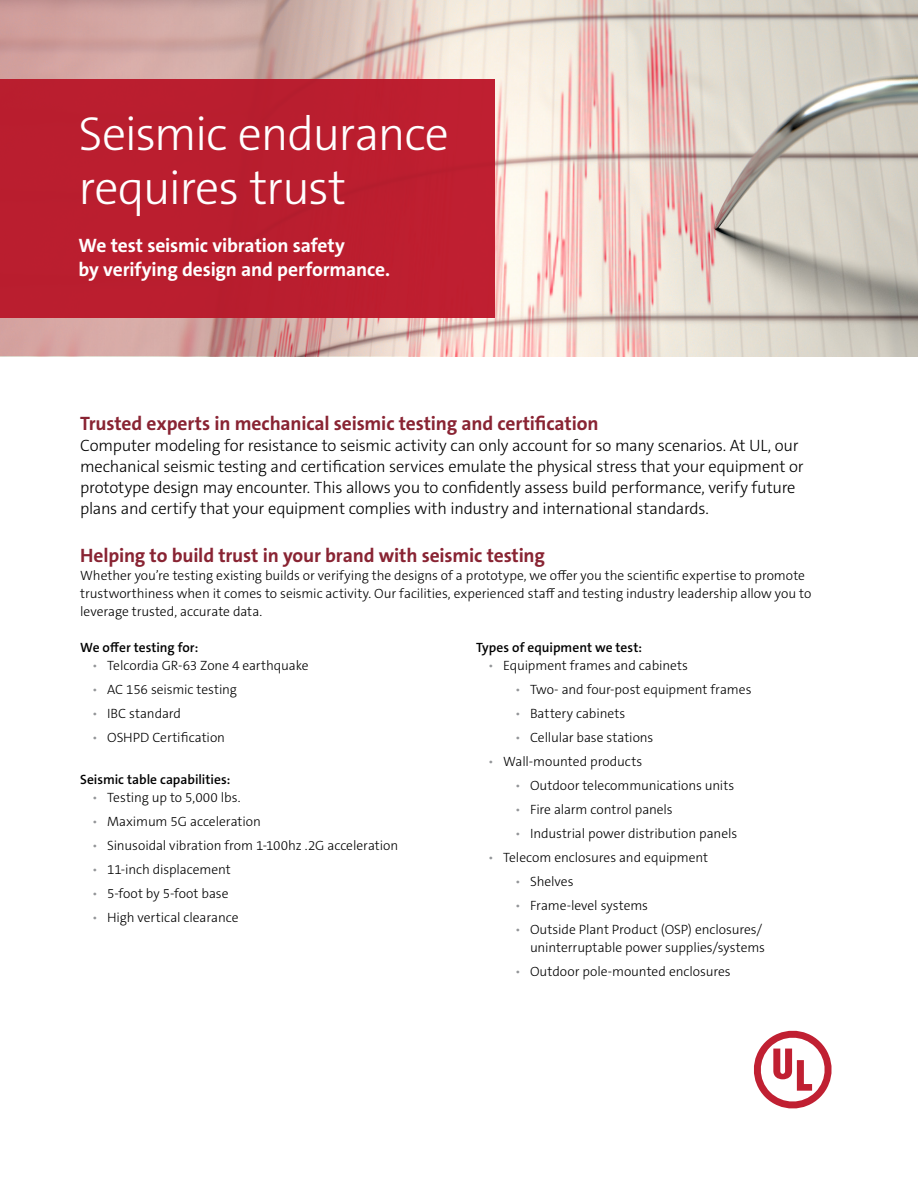
<style>
.page{position:relative;width:918px;height:1188px;background:#fff}
.page>*{position:absolute;margin:0;border:0;box-sizing:border-box;transform-origin:0 0}
.t1{font:300 48px/54px "The Sans C5";letter-spacing:-.025em;color:#fff}
.t2{font:700 19.5px "The Sans C5";letter-spacing:-.01em;color:#892433}
.t3{font:700 19.5px/24px "The Sans C5";letter-spacing:-.01em;color:#fff}
.t4{font:300 16.5px/21px "The Sans C5";letter-spacing:-.015em;color:#000}
.t5{font:300 13.5px/18px "The Sans C5";letter-spacing:-.005em;color:#000}
.t6{font:600 13.5px "The Sans C5";color:#000}
.s1{color:#939598}
</style>
<div class="page">
<img style="left:450px;top:0;width:468px;height:356px">
<svg style="left:0;top:0;width:450px;height:356px;background:#d3aba6"></svg>
<div style="left:0;top:79px;width:495px;height:238px;background:#c02032"></div>
<svg style="left:754px;top:1030px;width:78px;height:79px"></svg>
<h1 class="t1" style="left:79px;top:108px;width:372px">Seismic endurance requires trust</h1>
<h2 class="t3" style="left:79px;top:234px;width:313px">We test seismic vibration safety<br>by verifying design and performance.</h2>
<h2 class="t2" style="left:80px;top:411px;width:520px">Trusted experts in mechanical seismic testing and certification</h2>
<p class="t4" style="left:80px;top:435px;width:725px">Computer modeling for resistance to seismic activity can only account for so many scenarios. At UL, our mechanical seismic testing and certification services emulate the physical stress that your equipment or prototype design may encounter. This allows you to confidently assess build performance, verify future plans and certify that your equipment complies with industry and international standards.</p>
<h2 class="t2" style="left:80px;top:543px;width:466px">Helping to build trust in your brand with seismic testing</h2>
<p class="t5" style="left:80px;top:567px;width:733px">Whether you’re testing existing builds or verifying the designs of a prototype, we offer you the scientific expertise to promote trustworthiness when it comes to seismic activity. Our facilities, experienced staff and testing industry leadership allow you to leverage trusted, accurate data.</p>
<p class="t6" style="left:80px;top:639px;width:120px">We offer testing for:</p>
<p class="t5" style="left:92px;top:657px;width:218px"><span class="s1">•</span> Telcordia GR-63 Zone 4 earthquake</p>
<p class="t5" style="left:92px;top:681px;width:146px"><span class="s1">•</span> AC 156 seismic testing</p>
<p class="t5" style="left:92px;top:705px;width:90px"><span class="s1">•</span> IBC standard</p>
<p class="t5" style="left:92px;top:729px;width:135px"><span class="s1">•</span> OSHPD Certification</p>
<p class="t6" style="left:80px;top:771px;width:152px">Seismic table capabilities:</p>
<p class="t5" style="left:92px;top:789px;width:150px"><span class="s1">•</span> Testing up to 5,000 lbs.</p>
<p class="t5" style="left:92px;top:813px;width:170px"><span class="s1">•</span> Maximum 5G acceleration</p>
<p class="t5" style="left:92px;top:837px;width:308px"><span class="s1">•</span> Sinusoidal vibration from 1-100hz .2G acceleration</p>
<p class="t5" style="left:92px;top:861px;width:140px"><span class="s1">•</span> 11-inch displacement</p>
<p class="t5" style="left:92px;top:885px;width:138px"><span class="s1">•</span> 5-foot by 5-foot base</p>
<p class="t5" style="left:92px;top:909px;width:148px"><span class="s1">•</span> High vertical clearance</p>
<p class="t6" style="left:476px;top:639px;width:168px">Types of equipment we test:</p>
<p class="t5" style="left:488px;top:657px;width:202px"><span class="s1">•</span> Equipment frames and cabinets</p>
<p class="t5" style="left:515px;top:681px;width:238px"><span class="s1">•</span> Two- and four-post equipment frames</p>
<p class="t5" style="left:515px;top:705px;width:112px"><span class="s1">•</span> Battery cabinets</p>
<p class="t5" style="left:515px;top:729px;width:140px"><span class="s1">•</span> Cellular base stations</p>
<p class="t5" style="left:488px;top:753px;width:156px"><span class="s1">•</span> Wall-mounted products</p>
<p class="t5" style="left:515px;top:777px;width:221px"><span class="s1">•</span> Outdoor telecommunications units</p>
<p class="t5" style="left:515px;top:801px;width:159px"><span class="s1">•</span> Fire alarm control panels</p>
<p class="t5" style="left:515px;top:825px;width:224px"><span class="s1">•</span> Industrial power distribution panels</p>
<p class="t5" style="left:488px;top:849px;width:222px"><span class="s1">•</span> Telecom enclosures and equipment</p>
<p class="t5" style="left:515px;top:873px;width:60px"><span class="s1">•</span> Shelves</p>
<p class="t5" style="left:515px;top:897px;width:135px"><span class="s1">•</span> Frame-level systems</p>
<p class="t5" style="left:515px;top:921px;width:252px;text-align:right"><span class="s1">•</span> Outside Plant Product (OSP) enclosures/ uninterruptable power supplies/systems</p>
<p class="t5" style="left:515px;top:963px;width:217px"><span class="s1">•</span> Outdoor pole-mounted enclosures</p>
</div>
